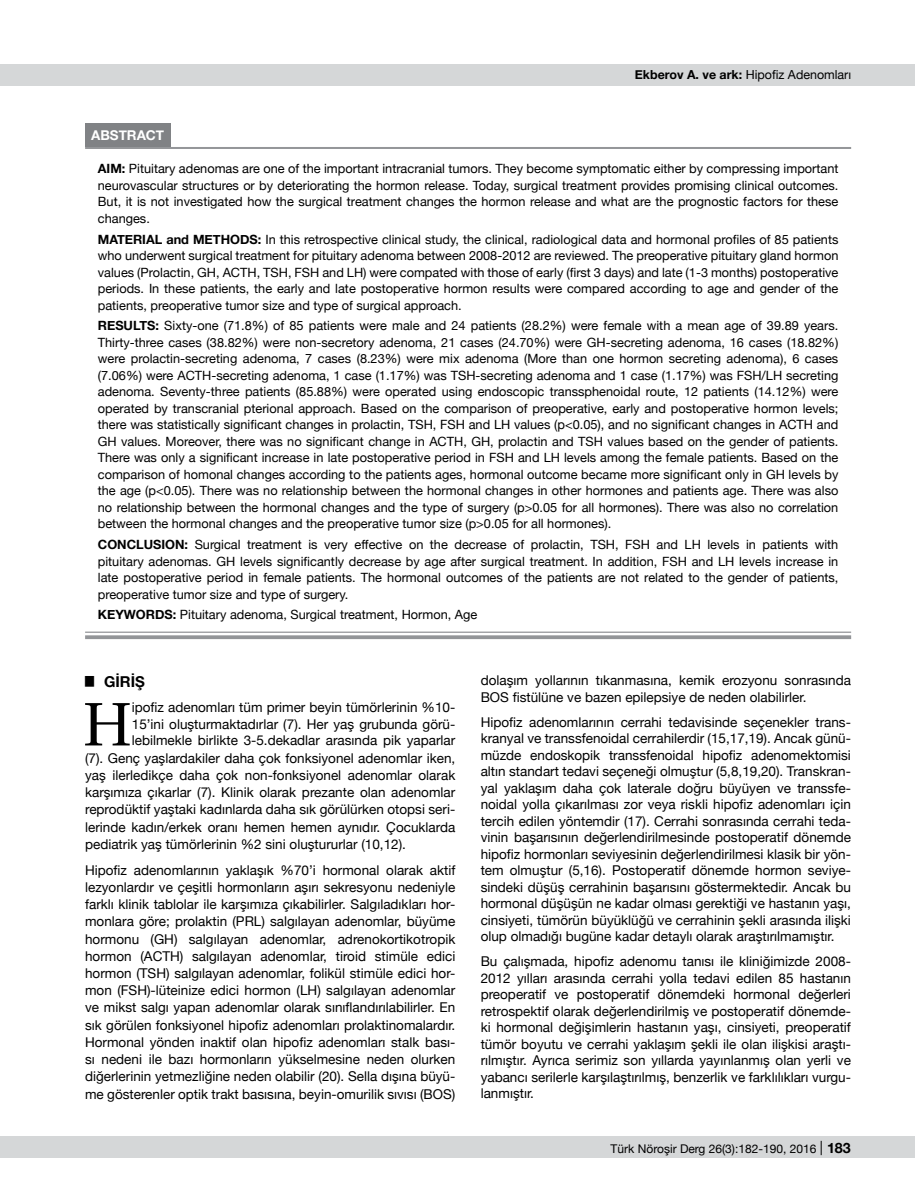
<style>
.page{position:relative;width:915px;height:1191px;background:#fff}
.page>*{position:absolute;margin:0;border:0;box-sizing:border-box;transform-origin:0 0}
.t1{font:61.2px "Utopia";color:#000}
.t2{font:700 15px "Helvetica Neue";color:#000}
.t3{font:13.5px/16.5px "Helvetica Neue";color:#000;text-align:justify}
.t4{font:700 13.5px "Helvetica Neue";color:#fff}
.t5{font:12.75px/16.5px "Helvetica Neue";color:#000;text-align:justify}
.t6{font:700 12.75px "Helvetica Neue";color:#000}
.t7{font:12.45px "Helvetica Neue";color:#000}
.t8{font:12px "Helvetica Neue";color:#000}
.s1{font-weight:700}
.s2{font-size:14.25px}
.s3{font-weight:700;font-size:14.25px}
</style>
<div class="page">
<div style="left:0;top:1136px;width:914px;height:22px;background:#d5d7d8"></div>
<div style="left:0;top:64px;width:914px;height:21px;background:#d5d7d8"></div>
<div style="left:85px;top:124px;width:85px;height:23px;background:#808285"></div>
<hr style="left:85px;top:147px;width:765px;height:1px;background:#939598">
<hr style="left:85px;top:148px;width:765px;height:1px;background:#939598">
<hr style="left:85px;top:631px;width:765px;height:2px;background:#939598">
<svg style="left:85px;top:635px;width:765px;height:4px;background:#9c9ea0"></svg>
<p class="t7" style="left:634px;top:66px;width:218px"><span class="s1">EKBEROV A. VE ARK:</span> Hipofiz Adenomları</p>
<p class="t4" style="left:91px;top:125px;width:75px">ABSTRACT</p>
<p class="t5" style="left:98px;top:161px;width:741px"><span class="s1">AIM:</span> Pituitary adenomas are one of the important intracranial tumors. They become symptomatic either by compressing important neurovascular structures or by deteriorating the hormon release. Today, surgical treatment provides promising clinical outcomes.<br>But, it is not investigated how the surgical treatment changes the hormon release and what are the prognostic factors for these changes.</p>
<p class="t6" style="left:98px;top:229px;width:21px">MATER</p>
<p class="t6" style="left:142px;top:229px;width:72px">IAL AND METHO</p>
<p class="t5" style="left:98px;top:231px;width:741px;text-indent:142px"><span class="s1">DS:</span> In this retrospective clinical study, the clinical, radiological data and hormonal profiles of 85 patients who underwent surgical treatment for pituitary adenoma between 2008-2012 are reviewed. The preoperative pituitary gland hormon values (Prolactin, GH, ACTH, TSH, FSH and LH) were compated with those of early (first 3 days) and late (1-3 months) postoperative periods. In these patients, the early and late postoperative hormon results were compared according to age and gender of the patients, preoperative tumor size and type of surgical approach.</p>
<p class="t6" style="left:98px;top:316px;width:19px">RESULTS</p>
<p class="t5" style="left:98px;top:318px;width:741px;text-indent:58px"><span class="s1">:</span> Sixty-one (71.8%) of 85 patients were male and 24 patients (28.2%) were female with a mean age of 39.89 years.<br>Thirty-three cases (38.82%) were non-secretory adenoma, 21 cases (24.70%) were GH-secreting adenoma, 16 cases (18.82%) were prolactin-secreting adenoma, 7 cases (8.23%) were mix adenoma (More than one hormon secreting adenoma), 6 cases (7.06%) were ACTH-secreting adenoma, 1 case (1.17%) was TSH-secreting adenoma and 1 case (1.17%) was FSH/LH secreting adenoma. Seventy-three patients (85.88%) were operated using endoscopic transsphenoidal route, 12 patients (14.12%) were operated by transcranial pterional approach. Based on the comparison of preoperative, early and postoperative hormon levels; there was statistically significant changes in prolactin, TSH, FSH and LH values (p&lt;0.05), and no significant changes in ACTH and GH values. Moreover, there was no significant change in ACTH, GH, prolactin and TSH values based on the gender of patients.<br>There was only a significant increase in late postoperative period in FSH and LH levels among the female patients. Based on the comparison of homonal changes according to the patients ages, hormonal outcome became more significant only in GH levels by the age (p&lt;0.05). There was no relationship between the hormonal changes in other hormones and patients age. There was also no relationship between the hormonal changes and the type of surgery (p&gt;0.05 for all hormones). There was also no correlation between the hormonal changes and the preoperative tumor size (p&gt;0.05 for all hormones).</p>
<p class="t6" style="left:98px;top:534px;width:20px">CONCLUS</p>
<p class="t5" style="left:98px;top:537px;width:741px;text-indent:64px"><span class="s1">ION :</span> Surgical treatment is very effective on the decrease of prolactin, TSH, FSH and LH levels in patients with pituitary adenomas. GH levels significantly decrease by age after surgical treatment. In addition, FSH and LH levels increase in late postoperative period in female patients. The hormonal outcomes of the patients are not related to the gender of patients, preoperative tumor size and type of surgery.</p>
<p class="t5" style="left:98px;top:607px;width:381px"><span class="s1">KEYWORDS:</span> Pituitary adenoma, Surgical treatment, Hormon, Age</p>
<p class="t2" style="left:85px;top:669px;width:61px"><sup>█</sup> GİRİŞ</p>
<h1 class="t1" style="left:83px;top:689px;width:50px">H</h1>
<p class="t3" style="left:132px;top:700px;width:325px">ipofiz adenomları tüm primer beyin tümörlerinin %10-</p>
<p class="t3" style="left:132px;top:716px;width:325px">15’ini oluşturmaktadırlar (7). Her yaş grubunda görü-</p>
<p class="t3" style="left:132px;top:733px;width:325px">lebilmekle birlikte 3-5.dekadlar arasında pik yaparlar</p>
<p class="t3" style="left:85px;top:750px;width:371px">(7). Genç yaşlardakiler daha çok fonksiyonel adenomlar iken,</p>
<p class="t3" style="left:85px;top:767px;width:371px">yaş ilerledikçe daha çok non-fonksiyonel adenomlar olarak</p>
<p class="t3" style="left:85px;top:785px;width:371px">karşımıza çıkarlar (7). Klinik olarak prezante olan adenomlar</p>
<p class="t3" style="left:85px;top:802px;width:371px">reprodüktif yaştaki kadınlarda daha sık görülürken otopsi seri-</p>
<p class="t3" style="left:85px;top:819px;width:371px">lerinde kadın/erkek oranı hemen hemen aynıdır. Çocuklarda</p>
<p class="t3" style="left:85px;top:836px;width:322px">pediatrik yaş tümörlerinin %2 sini oluştururlar (10,12).</p>
<p class="t3" style="left:85px;top:862px;width:371px;line-height:17.2px">Hipofiz adenomlarının yaklaşık %70’i hormonal olarak aktif lezyonlardır ve çeşitli hormonların aşırı sekresyonu nedeniyle farklı klinik tablolar ile karşımıza çıkabilirler. Salgıladıkları hor&shy;monlara göre; prolaktin (PRL) salgılayan adenomlar, büyüme hormonu (GH) salgılayan adenomlar, adrenokortikotropik hormon (ACTH) salgılayan adenomlar, tiroid stimüle edici hormon (TSH) salgılayan adenomlar, folikül stimüle edici hor&shy;mon (FSH)-lüteinize edici hormon (LH) salgılayan adenomlar ve mikst salgı yapan adenomlar olarak sınıflandırılabilirler. En sık görülen fonksiyonel hipofiz adenomları prolaktinomalardır.<br>Hormonal yönden inaktif olan hipofiz adenomları stalk bası&shy;sı nedeni ile bazı hormonların yükselmesine neden olurken diğerlerinin yetmezliğine neden olabilir (20). Sella dışına büyü&shy;me gösterenler optik trakt basısına, beyin-omurilik sıvısı (BOS)</p>
<p class="t3" style="left:480px;top:673px;width:371px">dolaşım yollarının tıkanmasına, kemik erozyonu sonrasında<br>BOS fistülüne ve bazen epilepsiye de neden olabilirler.</p>
<p class="t3" style="left:480px;top:714px;width:371px">Hipofiz adenomlarının cerrahi tedavisinde seçenekler trans&shy;kranyal ve transsfenoidal cerrahilerdir (15,17,19). Ancak günü&shy;müzde endoskopik transsfenoidal hipofiz adenomektomisi altın standart tedavi seçeneği olmuştur (5,8,19,20). Transkran&shy;yal yaklaşım daha çok laterale doğru büyüyen ve transsfe&shy;noidal yolla çıkarılması zor veya riskli hipofiz adenomları için tercih edilen yöntemdir (17). Cerrahi sonrasında cerrahi teda&shy;vinin başarısının değerlendirilmesinde postoperatif dönemde hipofiz hormonları seviyesinin değerlendirilmesi klasik bir yön&shy;tem olmuştur (5,16). Postoperatif dönemde hormon seviye&shy;sindeki düşüş cerrahinin başarısını göstermektedir. Ancak bu hormonal düşüşün ne kadar olması gerektiği ve hastanın yaşı, cinsiyeti, tümörün büyüklüğü ve cerrahinin şekli arasında ilişki olup olmadığı bugüne kadar detaylı olarak araştırılmamıştır.</p>
<p class="t3" style="left:480px;top:954px;width:371px">Bu çalışmada, hipofiz adenomu tanısı ile kliniğimizde 2008- 2012 yılları arasında cerrahi yolla tedavi edilen 85 hastanın preoperatif ve postoperatif dönemdeki hormonal değerleri retrospektif olarak değerlendirilmiş ve postoperatif dönemde&shy;ki hormonal değişimlerin hastanın yaşı, cinsiyeti, preoperatif tümör boyutu ve cerrahi yaklaşım şekli ile olan ilişkisi araştı&shy;rılmıştır. Ayrıca serimiz son yıllarda yayınlanmış olan yerli ve yabancı serilerle karşılaştırılmış, benzerlik ve farklılıkları vurgu&shy;lanmıştır.</p>
<p class="t8" style="left:610px;top:1140px;width:241px">Türk Nöroşir Derg 26(3):182-190, 2016 <span class="s2">|</span> <span class="s3">183</span></p>
</div>
